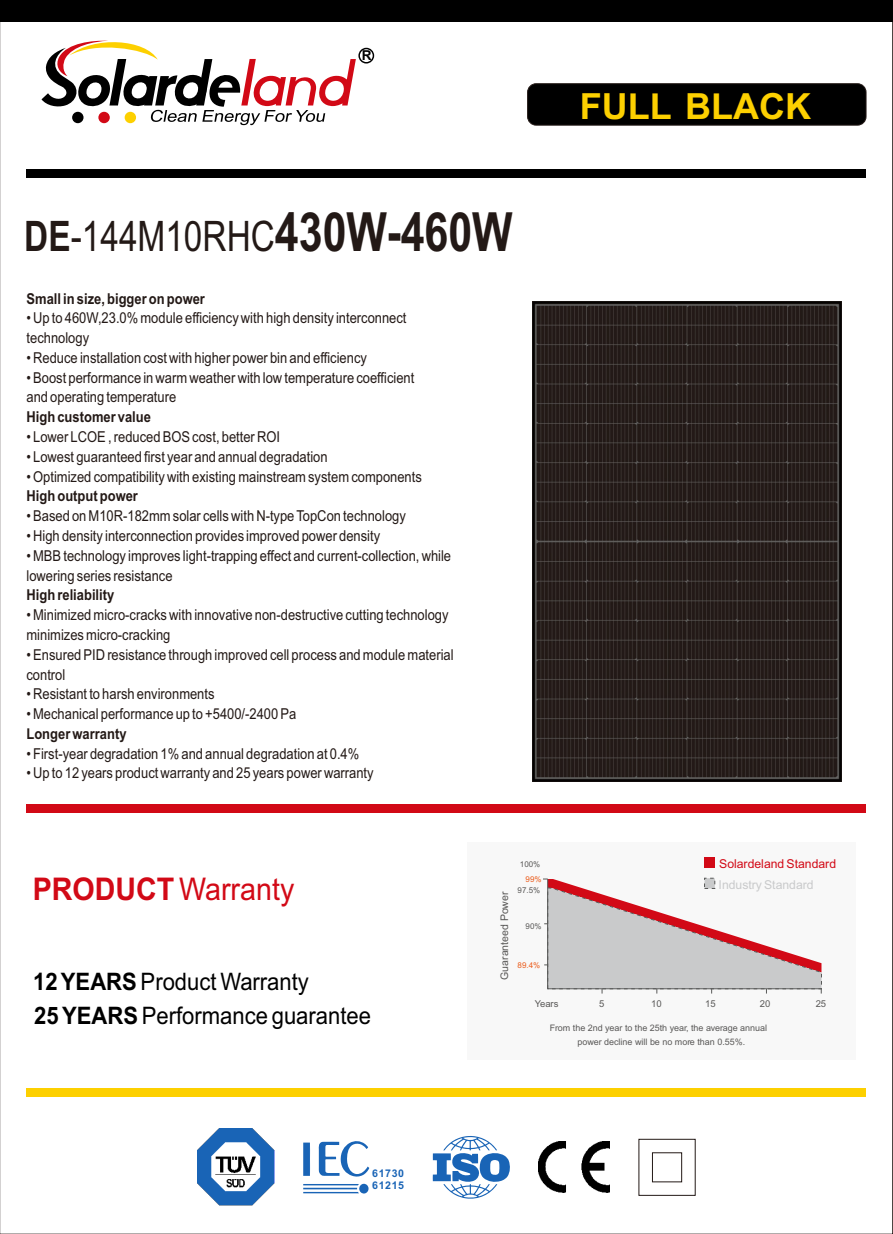
<style>
.page{position:relative;width:893px;height:1234px;background:#fff}
.page>*{position:absolute;margin:0;border:0;box-sizing:border-box;transform-origin:0 0}
.t1{font:42px "Arial";color:#231916;scale:.8 1}
.t2{font:700 36px "Arial";color:#fdd000}
.t3{font:31.2px "Arial";color:#d20916;scale:.92 1}
.t4{font:24px/33.8px "Arial";color:#000;scale:.92 1}
.t5{font:15px/19.8px "Arial";color:#231916;scale:.86 1}
.t6{font:700 15px "Arial";color:#231916;scale:.86 1}
.t7{font:700 13.65px "Arial";color:#000}
.t8{font:12.3px "Arial";color:#d20916}
.t9{font:12.3px "Arial";color:#c9cacb}
.t10{font:700 10.65px/11.9px "Arial";letter-spacing:.055em;color:#1964b6}
.t11{font:10.5px "Arial Unicode MS";color:#595857}
.t12{font:9.45px "Arial Unicode MS";color:#595857}
.t13{font:9px/13.5px "Arial Unicode MS";color:#595857}
.t14{font:7.95px "Arial Unicode MS";color:#595857}
.t15{font:7.95px "Arial Unicode MS";color:#eb5b1a}
.s1{font-weight:700}
.s2{font-weight:700;font-size:54px}
</style>
<div class="page">
<svg style="left:41px;top:40px;width:333px;height:85px"></svg>
<div style="left:0;top:0;width:893px;height:21px;background:#000"></div>
<div style="left:27px;top:804px;width:839px;height:8px;background:#d20916"></div>
<div style="left:27px;top:1087px;width:839px;height:9px;background:#fdd000"></div>
<img style="left:197px;top:1128px;width:77px;height:77px">
<svg style="left:303px;top:1184px;width:56px;height:8px"></svg>
<svg style="left:359px;top:1183px;width:10px;height:10px"></svg>
<svg style="left:303px;top:1142px;width:7px;height:33px"></svg>
<svg style="left:318px;top:1141px;width:51px;height:35px"></svg>
<svg style="left:433px;top:1136px;width:77px;height:63px"></svg>
<img style="left:539px;top:1141px;width:71px;height:51px">
<div style="left:652px;top:1151px;width:30px;height:30px;border:1px solid #231916"></div>
<div style="left:27px;top:169px;width:839px;height:8px;background:#000"></div>
<div style="left:527px;top:83px;width:339px;height:42px;background:#000;border:1px solid #231916;border-radius:9px"></div>
<div style="left:467px;top:841px;width:388px;height:217px;background:#f8f8f8"></div>
<div style="left:704px;top:857px;width:11px;height:10px;background:#d20916"></div>
<svg style="left:543px;top:878px;width:279px;height:115px"></svg>
<img style="left:532px;top:302px;width:309px;height:479px">
<p class="t7" style="left:362px;top:50px;width:11px">R</p>
<h1 class="t1" style="left:24px;top:220px;width:612px"><span class="s1">DE</span>-144M10RHC<span class="s2">430W-460W</span></h1>
<p class="t6" style="left:27px;top:292px;width:209px">Small in size, bigger on power</p>
<p class="t5" style="left:27px;top:309px;width:443px">• Up to 460W,23.0% module efficiency with high density interconnect technology</p>
<p class="t5" style="left:27px;top:349px;width:397px">• Reduce installation cost with higher power bin and efficiency</p>
<p class="t5" style="left:27px;top:369px;width:453px">• Boost performance in warm weather with low temperature coefficient and operating temperature</p>
<p class="t6" style="left:27px;top:411px;width:146px">High customer value</p>
<p class="t5" style="left:27px;top:428px;width:296px">• Lower LCOE , reduced BOS cost, better ROI</p>
<p class="t5" style="left:27px;top:448px;width:352px">• Lowest guaranteed first year and annual degradation</p>
<p class="t5" style="left:27px;top:467px;width:461px">• Optimized compatibility with existing mainstream system components</p>
<p class="t6" style="left:27px;top:490px;width:131px">High output power</p>
<p class="t5" style="left:27px;top:507px;width:443px">• Based on M10R-182mm solar cells with N-typeTopCon technology</p>
<p class="t5" style="left:27px;top:527px;width:413px">• High density interconnection provides improved power density</p>
<p class="t5" style="left:27px;top:547px;width:495px">• MBB technology improves light-trapping effect and current-collection, while lowering series resistance</p>
<p class="t6" style="left:27px;top:589px;width:104px">High reliability</p>
<p class="t5" style="left:27px;top:606px;width:492px">• Minimized micro-cracks with innovative non-destructive cutting technology minimizes micro-cracking</p>
<p class="t5" style="left:27px;top:645px;width:498px">• Ensured PID resistance through improved cell process and module material control</p>
<p class="t5" style="left:27px;top:685px;width:220px">• Resistant to harsh environments</p>
<p class="t5" style="left:26px;top:705px;width:315px">• Mechanical performance up to +5400/-2400 Pa</p>
<p class="t6" style="left:26px;top:727px;width:118px">Longer warranty</p>
<p class="t5" style="left:26px;top:744px;width:389px">• First-year degradation 1% and annual degradation at 0.4%</p>
<p class="t5" style="left:26px;top:764px;width:405px">• Up to 12 years product warranty and 25 years power warranty</p>
<h2 class="t2" style="left:580px;top:93px;width:233px">FULL BLACK</h2>
<h3 class="t3" style="left:33px;top:876px;width:286px"><span class="s1">PRODUCT</span> Warranty</h3>
<h3 class="t4" style="left:33px;top:966px;width:369px"><span class="s1">12YEARS</span> Product Warranty<br><span class="s1">25YEARS</span> Performance guarantee</h3>
<p class="t10" style="left:372px;top:1168px;width:33px">61730<br>61215</p>
<p class="t11" style="left:501px;top:979px;width:90px;rotate:-90deg">Guaranteed Power</p>
<p class="t14" style="left:520px;top:861px;width:22px">100%</p>
<p class="t15" style="left:526px;top:875px;width:18px">99%</p>
<p class="t14" style="left:518px;top:887px;width:24px">97.5%</p>
<p class="t14" style="left:526px;top:922px;width:18px">90%</p>
<p class="t15" style="left:518px;top:961px;width:24px">89.4%</p>
<p class="t8" style="left:719px;top:859px;width:118px">Solardeland Standard</p>
<p class="t9" style="left:719px;top:879px;width:97px">Industry Standard</p>
<p class="t12" style="left:535px;top:999px;width:25px">Years</p>
<p class="t12" style="left:599px;top:999px;width:7px">5</p>
<p class="t12" style="left:651px;top:999px;width:12px">10</p>
<p class="t12" style="left:705px;top:999px;width:12px">15</p>
<p class="t12" style="left:760px;top:999px;width:12px">20</p>
<p class="t12" style="left:816px;top:999px;width:12px">25</p>
<p class="t13" style="left:578px;top:1021px;width:191px;text-indent:-28px">From the 2nd year to the 25th year, the average annual power decline will be no more than 0.55%.</p>
</div>
